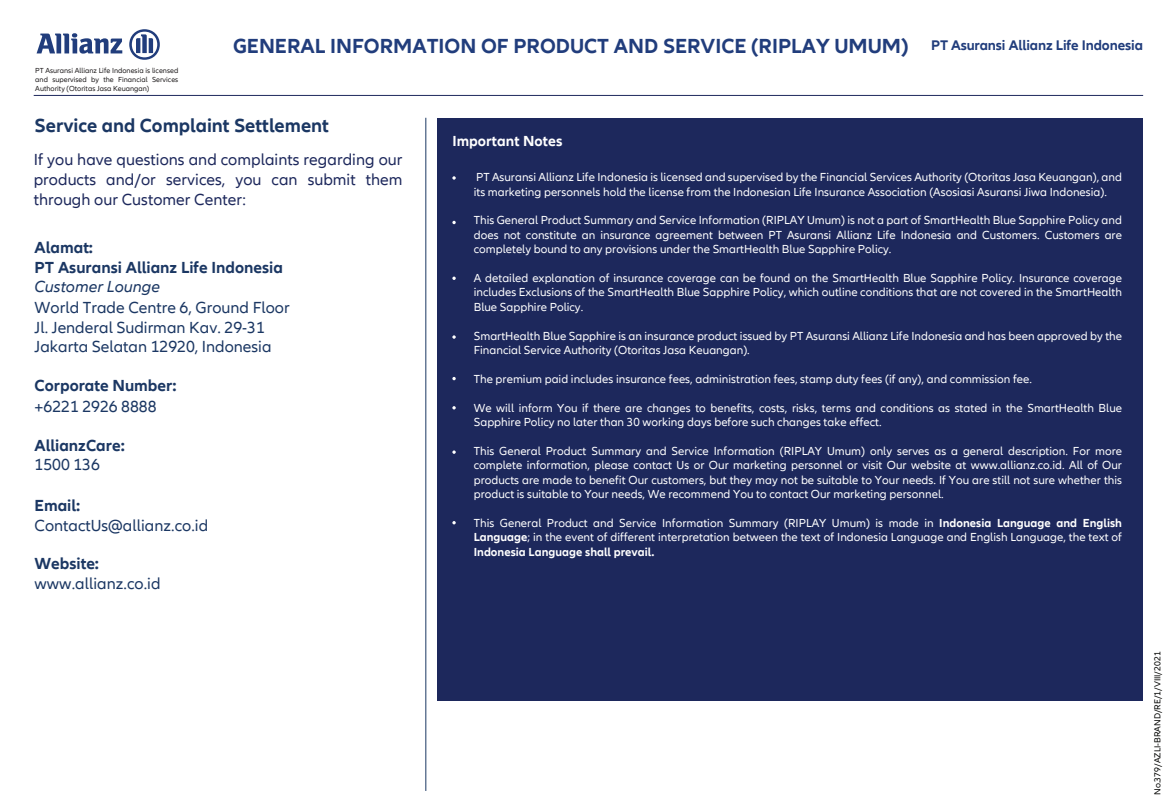
<style>
.page{position:relative;width:1170px;height:810px;background:#fff}
.page>*{position:absolute;margin:0;border:0;box-sizing:border-box;transform-origin:0 0}
.t1{font:700 21px "Allianz Neo";color:#213d7c}
.t2{font:700 19.5px "Allianz Neo";color:#1b3763}
.t3{font:16.5px/19.5px "Allianz Neo";color:#1b3763}
.t4{font:16.5px/19.8px "Allianz Neo";letter-spacing:.005em;color:#1d285c;text-align:justify}
.t5{font:700 16.5px/19.5px "Allianz Neo";color:#1b3763}
.t6{font:italic 16.5px "Allianz Neo";color:#1b3763}
.t7{font:700 15px "Allianz Neo";letter-spacing:.005em;color:#fff}
.t8{font:12px/14.4px "Allianz Neo";color:#fff;text-align:justify}
.t9{font:9px "Allianz Neo";letter-spacing:.005em;color:#040503}
.t10{font:7.5px/9px "Allianz Neo";color:#201d1e;text-align:justify}
.s1{font-size:14.4px}
.s2{font-weight:700}
</style>
<div class="page">
<hr style="left:34px;top:95px;width:1109px;height:1px;background:#1d285c">
<hr style="left:426px;top:118px;width:1px;height:673px;background:#1b3763">
<div style="left:438px;top:118px;width:705px;height:583px;background:#1d285c"></div>
<svg style="left:37px;top:33px;width:85px;height:21px"></svg>
<svg style="left:129px;top:29px;width:31px;height:31px"></svg>
<svg style="left:452px;top:176px;width:4px;height:4px"></svg>
<svg style="left:452px;top:221px;width:4px;height:3px"></svg>
<svg style="left:452px;top:277px;width:4px;height:3px"></svg>
<svg style="left:452px;top:335px;width:4px;height:4px"></svg>
<svg style="left:452px;top:377px;width:4px;height:3px"></svg>
<svg style="left:452px;top:406px;width:4px;height:4px"></svg>
<svg style="left:452px;top:450px;width:4px;height:4px"></svg>
<svg style="left:452px;top:521px;width:4px;height:3px"></svg>
<p class="t10" style="left:35px;top:66px;width:145px">PT Asuransi Allianz Life Indonesia is licensed and supervised by the Financial Services Authority (Otoritas Jasa Keuangan)</p>
<h1 class="t1" style="left:233px;top:33px;width:911px">GENERAL INFORMATION OF PRODUCT AND SERVICE (RIPLAY UMUM) <span class="s1">PT Asuransi Allianz Life Indonesia</span></h1>
<h2 class="t2" style="left:35px;top:114px;width:296px">Service and Complaint Settlement</h2>
<h3 class="t4" style="left:34px;top:150px;width:370px">If you have questions and complaints regarding our products and/or services, you can submit them through our Customer Center:</h3>
<h3 class="t5" style="left:35px;top:238px;width:250px">Alamat:<br>PT Asuransi Allianz Life Indonesia</h3>
<h3 class="t6" style="left:35px;top:277px;width:127px">Customer Lounge</h3>
<h3 class="t3" style="left:35px;top:298px;width:257px">World Trade Centre 6, Ground Floor<br>Jl. Jenderal Sudirman Kav. 29-31<br>Jakarta Selatan 12920, Indonesia</h3>
<h3 class="t5" style="left:35px;top:376px;width:143px">Corporate Number:</h3>
<h3 class="t3" style="left:35px;top:397px;width:123px">+6221 2926 8888</h3>
<h3 class="t5" style="left:35px;top:436px;width:92px">AllianzCare:</h3>
<h3 class="t3" style="left:35px;top:456px;width:67px">1500 136</h3>
<h3 class="t5" style="left:35px;top:496px;width:47px">Email:</h3>
<h3 class="t3" style="left:35px;top:516px;width:175px">ContactUs@allianz.co.id</h3>
<h3 class="t5" style="left:35px;top:555px;width:66px">Website:</h3>
<h3 class="t3" style="left:35px;top:574px;width:127px">www.allianz.co.id</h3>
<p class="t7" style="left:452px;top:132px;width:112px">Important Notes</p>
<p class="t8" style="left:474px;top:170px;width:650px">PT Asuransi Allianz Life Indonesia is licensed and supervised by the Financial Services Authority (Otoritas Jasa Keuangan), and its marketing personnels hold the license from the Indonesian Life Insurance Association (Asosiasi Asuransi Jiwa Indonesia).</p>
<p class="t8" style="left:474px;top:213px;width:650px">This General Product Summary and Service Information (RIPLAY Umum) is not a part of SmartHealth Blue Sapphire Policy and does not constitute an insurance agreement between PT Asuransi Allianz Life Indonesia and Customers. Customers are completely bound to any provisions under the SmartHealth Blue Sapphire Policy.</p>
<p class="t8" style="left:474px;top:271px;width:650px">A detailed explanation of insurance coverage can be found on the SmartHealth Blue Sapphire Policy. Insurance coverage includes Exclusions of the SmartHealth Blue Sapphire Policy, which outline conditions that are not covered in the SmartHealth Blue Sapphire Policy.</p>
<p class="t8" style="left:474px;top:329px;width:650px">SmartHealth Blue Sapphire is an insurance product issued by PT Asuransi Allianz Life Indonesia and has been approved by the<br>Financial Service Authority (Otoritas Jasa Keuangan).</p>
<p class="t8" style="left:474px;top:372px;width:560px">The premium paid includes insurance fees, administration fees, stamp duty fees (if any), and commission fee.</p>
<p class="t8" style="left:474px;top:401px;width:650px">We will inform You if there are changes to benefits, costs, risks, terms and conditions as stated in the SmartHealth Blue<br>Sapphire Policy no later than 30 working days before such changes take effect.</p>
<p class="t8" style="left:474px;top:444px;width:650px">This General Product Summary and Service Information (RIPLAY Umum) only serves as a general description. For more complete information, please contact Us or Our marketing personnel or visit Our website at www.allianz.co.id. All of Our products are made to benefit Our customers, but they may not be suitable to Your needs. If You are still not sure whether this product is suitable to Your needs, We recommend You to contact Our marketing personnel.</p>
<p class="t8" style="left:474px;top:516px;width:650px">This General Product and Service Information Summary (RIPLAY Umum) is made in <span class="s2">Indonesia Language and English Language</span>; in the event of different interpretation between the text of Indonesia Language and English Language, the text of <span class="s2">Indonesia Language shall prevail.</span></p>
<p class="t9" style="left:1152px;top:795px;width:145px;rotate:-90deg">No.379/AZLI-BRAND/RE/1/VIII/2021</p>
</div>
